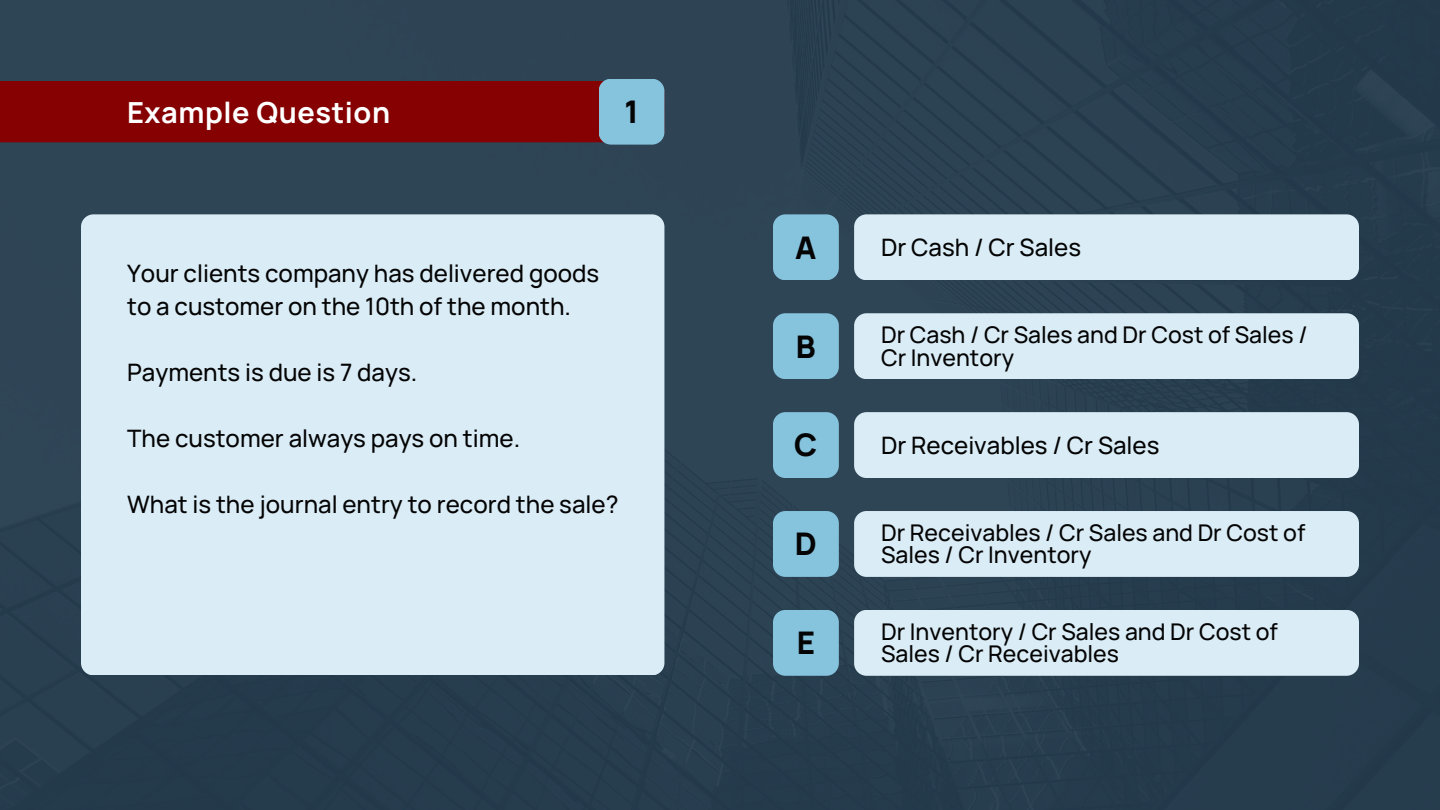
<style>
.page{position:relative;width:1440px;height:810px;background:#253d4f}
.page>*{position:absolute;margin:0;border:0;box-sizing:border-box;transform-origin:0 0}
.t1{font:800 31.1px "Manrope";color:#040404}
.t2{font:700 29px "Manrope";letter-spacing:.02em;color:#fff}
.t3{font:500 24px/33px "Manrope";color:#040404}
.t4{font:500 23px/22.5px "Manrope";color:#040404}
</style>
<div class="page">
<div style="left:81px;top:214px;width:583px;height:461px;background:#daecf6;border-radius:12px"></div>
<div style="left:854px;top:214px;width:505px;height:66px;background:#daecf6;border-radius:12px"></div>
<div style="left:773px;top:214px;width:66px;height:66px;background:#86c3dd;border-radius:12px"></div>
<div style="left:773px;top:313px;width:66px;height:66px;background:#86c3dd;border-radius:12px"></div>
<div style="left:773px;top:412px;width:66px;height:66px;background:#86c3dd;border-radius:12px"></div>
<div style="left:773px;top:511px;width:66px;height:66px;background:#86c3dd;border-radius:12px"></div>
<div style="left:854px;top:313px;width:505px;height:66px;background:#daecf6;border-radius:12px"></div>
<div style="left:854px;top:412px;width:505px;height:66px;background:#daecf6;border-radius:12px"></div>
<div style="left:854px;top:511px;width:505px;height:66px;background:#daecf6;border-radius:12px"></div>
<div style="left:773px;top:610px;width:66px;height:66px;background:#86c3dd;border-radius:12px"></div>
<div style="left:854px;top:610px;width:505px;height:66px;background:#daecf6;border-radius:12px"></div>
<div style="left:0;top:81px;width:664px;height:61px;background:#860101"></div>
<div style="left:599px;top:79px;width:65px;height:66px;background:#86c3dd;border-radius:12px"></div>
<p class="t2" style="left:127px;top:92px;width:265px">Example Question</p>
<p class="t1" style="left:624px;top:90px;width:16px">1</p>
<p class="t3" style="left:127px;top:256px;width:474px">Your clients company has delivered goods to a customer on the 10th of the month.</p>
<p class="t3" style="left:127px;top:355px;width:292px">Payments is due is 7 days.</p>
<p class="t3" style="left:127px;top:421px;width:395px">The customer always pays on time.</p>
<p class="t3" style="left:127px;top:487px;width:493px">What is the journal entry to record the sale?</p>
<p class="t1" style="left:795px;top:226px;width:23px">A</p>
<p class="t1" style="left:796px;top:324px;width:21px">B</p>
<p class="t1" style="left:794px;top:423px;width:25px">C</p>
<p class="t1" style="left:795px;top:522px;width:24px">D</p>
<p class="t1" style="left:797px;top:621px;width:20px">E</p>
<p class="t3" style="left:881px;top:231px;width:202px">Dr Cash / Cr Sales</p>
<p class="t4" style="left:881px;top:323px;width:428px">Dr Cash / Cr Sales and Dr Cost of Sales /<br>Cr Inventory</p>
<p class="t3" style="left:881px;top:428px;width:280px">Dr Receivables / Cr Sales</p>
<p class="t4" style="left:881px;top:520px;width:426px">Dr Receivables / Cr Sales and Dr Cost of<br>Sales / Cr Inventory</p>
<p class="t4" style="left:881px;top:620px;width:398px">Dr Inventory / Cr Sales and Dr Cost of</p>
<p class="t4" style="left:881px;top:642px;width:239px">Sales / Cr Receivables</p>
</div>
